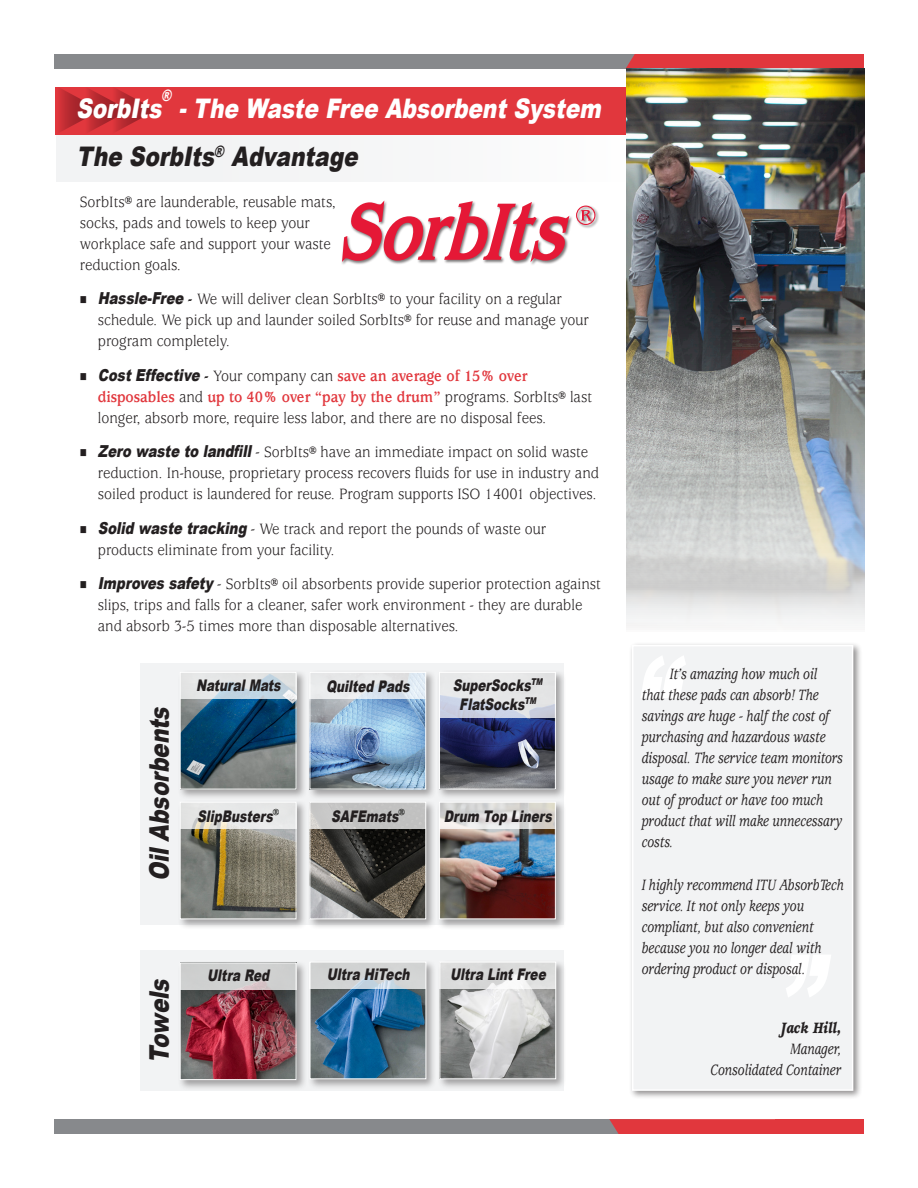
<style>
.page{position:relative;width:918px;height:1188px;background:#fff}
.page>*{position:absolute;margin:0;border:0;box-sizing:border-box;transform-origin:0 0}
.heading{font:italic 900 108px "Arial";color:#fff;scale:.8 1}
.heading-2{font:italic 900 27px "Arial";color:#231f20;scale:.8 1}
.heading-3{font:italic 900 27px "Arial";color:#fff;scale:.8 1}
.t1{font:16.5px/21px "Usherwood Std";color:#231f20;scale:.9 1}
.heading-4{font:italic 500 16.5px/21px "Usherwood Std";color:#231f20;scale:.8 1}
.heading-5{font:italic 900 16.5px "Usherwood Std";color:#231f20;scale:.8 1}
.t2{font:italic 900 16.05px "Arial";color:#231f20;scale:.75 1}
.heading-6{font:italic 900 15.75px "Arial";color:#fff;scale:.8 1}
.s1{font-family:"Arial";font-weight:900;font-style:italic}
.s2{font-weight:700}
.s3{font-weight:700;color:#e1373d}
.s4{font-size:17.25px}
</style>
<div class="page">
<div style="left:54px;top:54px;width:595px;height:15px;background:#87898c"></div>
<svg style="left:625px;top:54px;width:150px;height:15px;background:#d53d43"></svg>
<div style="left:775px;top:54px;width:89px;height:15px;background:#e1373d"></div>
<div style="left:54px;top:1119px;width:596px;height:15px;background:#87898c"></div>
<svg style="left:609px;top:1119px;width:166px;height:15px;background:#de3b40"></svg>
<div style="left:775px;top:1119px;width:89px;height:15px;background:#e1373d"></div>
<div style="left:140px;top:664px;width:424px;height:261px;background:#f2f3f4"></div>
<div style="left:178px;top:670px;width:129px;height:130px;background:#231f20;opacity:.4"></div>
<img style="left:182px;top:699px;width:112px;height:88px">
<svg style="left:180px;top:672px;width:116px;height:27px;fill:#e2e3e5"></svg>
<div style="left:307px;top:670px;width:130px;height:130px;background:#231f20;opacity:.4"></div>
<img style="left:312px;top:699px;width:112px;height:88px">
<div style="left:310px;top:672px;width:116px;height:117px;border:1px solid #fff"></div>
<svg style="left:310px;top:673px;width:116px;height:26px;fill:#e6e8eb"></svg>
<div style="left:178px;top:800px;width:129px;height:130px;background:#231f20;opacity:.4"></div>
<img style="left:182px;top:829px;width:112px;height:88px">
<div style="left:180px;top:802px;width:116px;height:117px;border:1px solid #fff"></div>
<svg style="left:180px;top:802px;width:116px;height:27px;fill:#e7e8e8"></svg>
<div style="left:307px;top:800px;width:130px;height:130px;background:#231f20;opacity:.4"></div>
<img style="left:312px;top:829px;width:112px;height:88px">
<div style="left:310px;top:802px;width:116px;height:117px;border:1px solid #fff"></div>
<div style="left:310px;top:802px;width:116px;height:27px;background:#c2c2c1"></div>
<div style="left:437px;top:670px;width:130px;height:130px;background:#231f20;opacity:.4"></div>
<img style="left:441px;top:718px;width:113px;height:69px">
<div style="left:439px;top:672px;width:117px;height:117px;border:1px solid #fff"></div>
<svg style="left:439px;top:672px;width:117px;height:46px;fill:#e4e5e7"></svg>
<div style="left:437px;top:800px;width:130px;height:130px;background:#231f20;opacity:.4"></div>
<img style="left:441px;top:829px;width:113px;height:88px">
<div style="left:439px;top:802px;width:117px;height:117px;border:1px solid #fff"></div>
<svg style="left:439px;top:802px;width:117px;height:27px"></svg>
<img style="left:627px;top:69px;width:238px;height:557px">
<div style="left:629px;top:642px;width:233px;height:458px;background:#231f20;opacity:.5"></div>
<div style="left:632px;top:645px;width:221px;height:446px;background:#f2f3f4;border:2px solid #fff"></div>
<div style="left:140px;top:950px;width:424px;height:141px;background:#f2f3f4"></div>
<div style="left:178px;top:960px;width:129px;height:131px;background:#231f20;opacity:.4"></div>
<img style="left:182px;top:989px;width:112px;height:89px">
<div style="left:180px;top:963px;width:116px;height:117px;border:1px solid #fff"></div>
<div style="left:180px;top:963px;width:116px;height:26px;background:#cfd0cf"></div>
<div style="left:308px;top:960px;width:129px;height:130px;background:#231f20;opacity:.4"></div>
<img style="left:312px;top:989px;width:112px;height:88px">
<div style="left:310px;top:962px;width:116px;height:117px;border:1px solid #fff"></div>
<svg style="left:310px;top:962px;width:116px;height:27px;background:#d1d5d6"></svg>
<div style="left:437px;top:960px;width:130px;height:130px;background:#231f20;opacity:.4"></div>
<img style="left:442px;top:989px;width:112px;height:88px">
<div style="left:440px;top:962px;width:116px;height:117px;border:1px solid #fff"></div>
<svg style="left:440px;top:962px;width:116px;height:27px;fill:#dbdbdb"></svg>
<div style="left:57px;top:134px;width:571px;height:47px;background:#f2f3f4"></div>
<div style="left:55px;top:87px;width:570px;height:47px;background:#e1373d"></div>
<svg style="left:60px;top:88px;width:96px;height:44px"></svg>
<div style="left:341px;top:200px;width:259px;height:66px;background:#231f20;opacity:.6"></div>
<svg style="left:342px;top:201px;width:227px;height:61px"></svg>
<svg style="left:576px;top:206px;width:19px;height:19px"></svg>
<p class="heading-6" style="left:161px;top:84px;width:19px">®</p>
<p class="heading-3" style="left:76px;top:88px;width:666px">SorbIts - The Waste Free Absorbent System</p>
<p class="heading-2" style="left:77px;top:137px;width:361px">The SorbIts<sup>®</sup> Advantage</p>
<p class="t1" style="left:80px;top:192px;width:286px">SorbIts® are launderable, reusable mats, socks, pads and towels to keep your workplace safe and support your waste reduction goals.</p>
<p class="t1" style="left:98px;top:289px;width:547px"><span class="s1">Hassle-Free</span><span class="s2">-</span> We will deliver clean SorbIts® to your facility on a regular schedule. We pick up and launder soiled SorbIts® for reuse and manage your program completely.</p>
<p class="t1" style="left:98px;top:366px;width:551px"><span class="s1">CostEffective</span><span class="s2">-</span> Your company can <span class="s3">save an average of 15% over disposables</span> and <span class="s3">up to 40% over “pay by the drum”</span> programs. SorbIts® last longer, absorb more, require less labor, and there are no disposal fees.</p>
<p class="t1" style="left:98px;top:442px;width:559px"><span class="s1">Zero waste to landfill</span><span class="s4">-</span> SorbIts® have an immediate impact on solid waste reduction. In-house, proprietary process recovers fluids for use in industry and soiled product is laundered for reuse. Program supports ISO 14001 objectives.</p>
<p class="t1" style="left:98px;top:519px;width:500px"><span class="s1">Solid waste tracking</span> <span class="s4">-</span> We track and report the pounds of waste our products eliminate from your facility.</p>
<p class="t1" style="left:98px;top:574px;width:561px"><span class="s1">Improves safety</span> <span class="s4">-</span> SorbIts® oil absorbents provide superior protection against slips, trips and falls for a cleaner, safer work environment - they are durable and absorb 3-5 times more than disposable alternatives.</p>
<p class="heading-2" style="left:140px;top:881px;width:227px;rotate:-90deg">OilAbsorbents</p>
<p class="t2" style="left:196px;top:673px;width:120px">NaturalMats</p>
<p class="t2" style="left:326px;top:675px;width:118px">Quilted Pads</p>
<p class="t2" style="left:197px;top:805px;width:111px">SlipBusters<sup>®</sup></p>
<p class="t2" style="left:331px;top:805px;width:100px">SAFEmats<sup>®</sup></p>
<p class="t2" style="left:453px;top:673px;width:124px">SuperSocks<sup>TM</sup></p>
<p class="t2" style="left:459px;top:692px;width:107px">FlatSocks<sup>TM</sup></p>
<p class="t2" style="left:444px;top:805px;width:151px">Drum Top Liners</p>
<p class="heading-2" style="left:140px;top:1063px;width:114px;rotate:-90deg">Towels</p>
<p class="t2" style="left:207px;top:963px;width:89px">Ultra Red</p>
<p class="t2" style="left:327px;top:962px;width:117px">Ultra HiTech</p>
<p class="t2" style="left:450px;top:962px;width:134px">Ultra LintFree</p>
<p class="heading" style="left:632px;top:617px;width:89px">“</p>
<p class="heading-4" style="left:642px;top:663px;width:253px;text-indent:28px">It’s amazing how much oil that these pads can absorb! The savings are huge - half the cost of purchasing and hazardous waste disposal. The service team monitors usage to make sure you never run out of product or have too much product that will make unnecessary costs.</p>
<p class="heading-4" style="left:642px;top:875px;width:254px">I highly recommend ITU AbsorbTech service. It not only keeps you compliant, but also convenient because you no longer deal with ordering product or disposal.</p>
<p class="heading" style="left:775px;top:916px;width:89px">”</p>
<p class="heading-5" style="left:781px;top:1019px;width:77px">Jack Hill,</p>
<p class="heading-4" style="left:790px;top:1039px;width:66px">Manager,</p>
<p class="heading-4" style="left:711px;top:1060px;width:165px">Consolidated Container</p>
</div>
